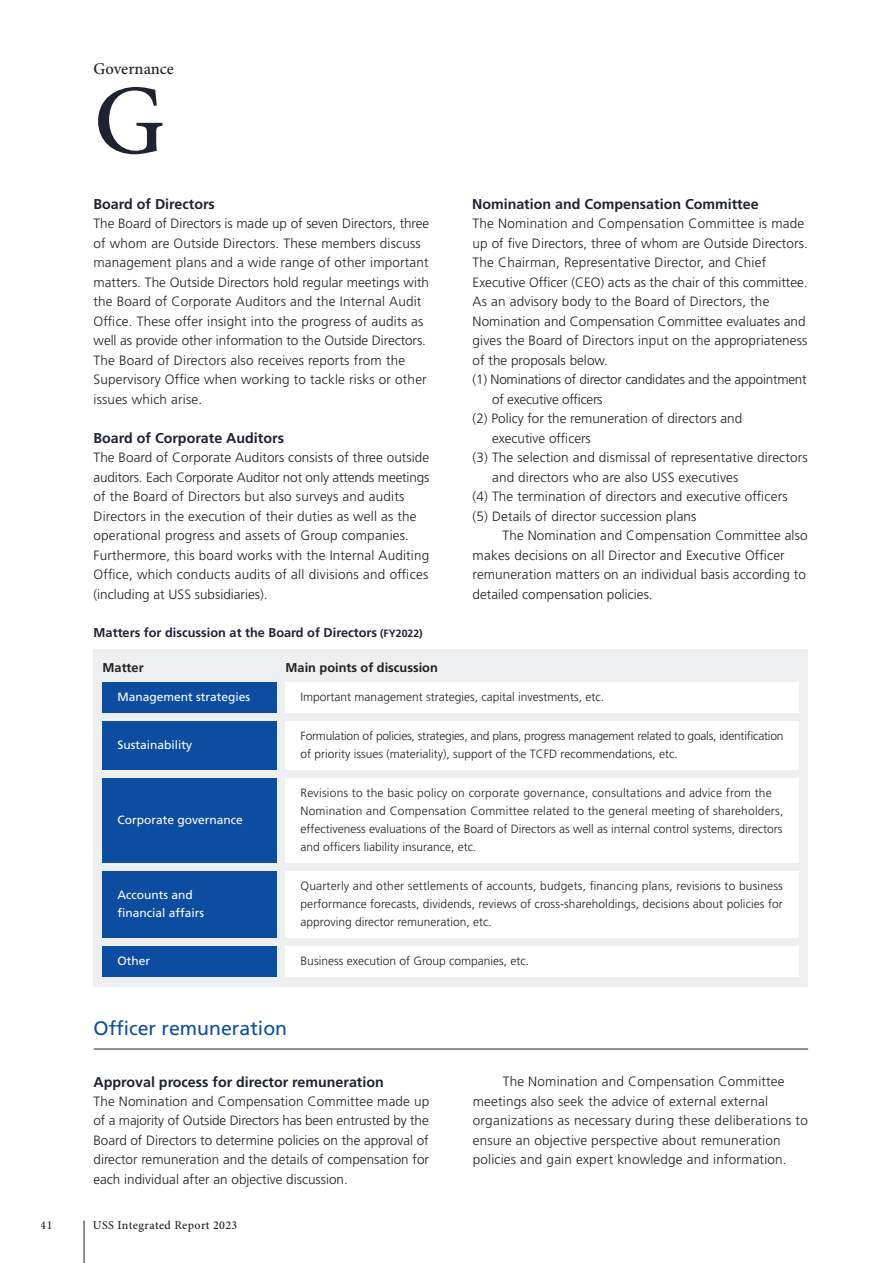
<style>
.page{position:relative;width:893px;height:1263px;background:#fff}
.page>*{position:absolute;margin:0;border:0;box-sizing:border-box;transform-origin:0 0}
.t1{font:500 99px "Minion Pro";color:#1f2231}
.t2{font:19.5px "Frutiger LT Std";color:#0d4da1}
.t3{font:500 16.5px "Minion Pro";color:#231f20}
.t4{font:700 14.25px "Frutiger LT Std";color:#1f2231}
.t5{font:300 13.5px/19.5px "Frutiger LT Std";letter-spacing:.01em;color:#231f20}
.t6{font:300 13.5px "Frutiger LT Std";letter-spacing:-.015em;color:#231f20}
.t7{font:700 12.75px "Frutiger LT Std";color:#1f2231}
.t8{font:700 12.75px "Frutiger LT Std";color:#231f20}
.t9{font:300 12px/18px "Frutiger LT Std";color:#231f20}
.t10{font:300 12px/18px "Frutiger LT Std";letter-spacing:-.02em;color:#231f20}
.t11{font:12px/18px "Frutiger LT Std";color:#fff}
.t12{font:500 12px "Minion Pro";letter-spacing:.03em;color:#231f20}
.s1{font-size:10.5px}
</style>
<div class="page">
<div style="left:94px;top:649px;width:714px;height:338px;background:#edeff0"></div>
<div style="left:103px;top:682px;width:174px;height:30px;background:#0d4da1"></div>
<div style="left:286px;top:682px;width:513px;height:30px;background:#fff"></div>
<div style="left:103px;top:946px;width:174px;height:30px;background:#0d4da1"></div>
<div style="left:286px;top:946px;width:513px;height:30px;background:#fff"></div>
<div style="left:103px;top:721px;width:174px;height:48px;background:#0d4da1"></div>
<div style="left:286px;top:721px;width:513px;height:48px;background:#fff"></div>
<div style="left:103px;top:778px;width:174px;height:84px;background:#0d4da1"></div>
<div style="left:286px;top:778px;width:513px;height:84px;background:#fff"></div>
<div style="left:103px;top:871px;width:174px;height:66px;background:#0d4da1"></div>
<div style="left:286px;top:871px;width:513px;height:66px;background:#fff"></div>
<hr style="left:94px;top:1049px;width:714px;height:1px;background:#231f20">
<hr style="left:84px;top:1220px;width:1px;height:43px;background:#231f20">
<p class="t3" style="left:94px;top:59px;width:82px">Governance</p>
<h1 class="t1" style="left:94px;top:62px;width:72px">G</h1>
<p class="t4" style="left:93px;top:196px;width:123px">Board of Directors</p>
<p class="t5" style="left:94px;top:214px;width:337px">The Board of Directors is made up of seven Directors, three of whom are Outside Directors. These members discuss management plans and a wide range of other important matters. The Outside Directors hold regular meetings with the Board of Corporate Auditors and the Internal Audit Office. These offer insight into the progress of audits as well as provide other information to the Outside Directors.<br>The Board of Directors also receives reports from the Supervisory Office when working to tackle risks or other issues which arise.</p>
<p class="t4" style="left:93px;top:430px;width:192px">Board of Corporate Auditors</p>
<p class="t5" style="left:94px;top:448px;width:337px">The Board of Corporate Auditors consists of three outside auditors. Each Corporate Auditor not only attends meetings of the Board of Directors but also surveys and audits Directors in the execution of their duties as well as the operational progress and assets of Group companies.<br>Furthermore, this board works with the Internal Auditing Office, which conducts audits of all divisions and offices (including at USS subsidiaries).</p>
<p class="t4" style="left:472px;top:196px;width:288px">Nomination and Compensation Committee</p>
<p class="t5" style="left:473px;top:214px;width:333px">The Nomination and Compensation Committee is made</p>
<p class="t5" style="left:473px;top:234px;width:337px">up of five Directors, three of whom are Outside Directors.</p>
<p class="t5" style="left:473px;top:253px;width:295px">The Chairman, Representative Director, and Chief</p>
<p class="t5" style="left:473px;top:273px;width:336px">Executive Officer (CEO) acts as the chair of this committee.</p>
<p class="t5" style="left:473px;top:292px;width:298px">As an advisory body to the Board of Directors, the</p>
<p class="t5" style="left:473px;top:312px;width:334px">Nomination and Compensation Committee evaluates and</p>
<p class="t5" style="left:473px;top:331px;width:336px">gives the Board of Directors input on the appropriateness</p>
<p class="t5" style="left:473px;top:350px;width:137px">of the proposals below.</p>
<p class="t6" style="left:473px;top:372px;width:336px">(1) Nominations of director candidates and the appointment</p>
<p class="t6" style="left:492px;top:391px;width:112px">of executive officers</p>
<p class="t5" style="left:473px;top:409px;width:271px">(2) Policy for the remuneration of directors and</p>
<p class="t5" style="left:492px;top:428px;width:100px">executive officers</p>
<p class="t5" style="left:473px;top:448px;width:336px">(3) The selection and dismissal of representative directors</p>
<p class="t5" style="left:492px;top:467px;width:248px">and directors who are also USS executives</p>
<p class="t5" style="left:473px;top:487px;width:316px">(4) The termination of directors and executive officers</p>
<p class="t5" style="left:473px;top:506px;width:225px">(5) Details of director succession plans</p>
<p class="t5" style="left:503px;top:526px;width:306px">The Nomination and Compensation Committee also</p>
<p class="t5" style="left:473px;top:545px;width:314px">makes decisions on all Director and Executive Officer</p>
<p class="t5" style="left:473px;top:565px;width:335px">remuneration matters on an individual basis according to</p>
<p class="t5" style="left:473px;top:584px;width:182px">detailed compensation policies.</p>
<p class="t7" style="left:94px;top:625px;width:331px">Matters for discussion at the Board of Directors <span class="s1">(FY2022)</span></p>
<p class="t8" style="left:103px;top:660px;width:43px">Matter</p>
<p class="t8" style="left:286px;top:660px;width:154px">Main points of discussion</p>
<p class="t11" style="left:118px;top:688px;width:134px">Management strategies</p>
<p class="t9" style="left:301px;top:688px;width:305px">Important management strategies, capital investments, etc.</p>
<p class="t11" style="left:118px;top:736px;width:76px">Sustainability</p>
<p class="t10" style="left:301px;top:727px;width:484px">Formulation of policies, strategies, and plans, progress management related to goals, identification of priority issues (materiality), support of the TCFD recommendations, etc.</p>
<p class="t11" style="left:118px;top:811px;width:127px">Corporate governance</p>
<p class="t9" style="left:301px;top:784px;width:484px">Revisions to the basic policy on corporate governance, consultations and advice from the Nomination and Compensation Committee related to the general meeting of shareholders, effectiveness evaluations of the Board of Directors as well as internal control systems, directors and officers liability insurance, etc.</p>
<p class="t11" style="left:118px;top:886px;width:88px">Accounts and financial affairs</p>
<p class="t9" style="left:301px;top:877px;width:484px;text-align:justify">Quarterly and other settlements of accounts, budgets, financing plans, revisions to business performance forecasts, dividends, reviews of cross-shareholdings, decisions about policies for approving director remuneration, etc.</p>
<p class="t11" style="left:118px;top:952px;width:34px">Other</p>
<p class="t9" style="left:301px;top:952px;width:230px">Business execution of Group companies, etc.</p>
<h2 class="t2" style="left:94px;top:1017px;width:195px">Officer remuneration</h2>
<p class="t4" style="left:93px;top:1073px;width:292px">Approval process for director remuneration</p>
<p class="t5" style="left:93px;top:1092px;width:337px;text-align:justify">The Nomination and Compensation Committee made up of a majority of Outside Directors has been entrusted by the Board of Directors to determine policies on the approval of director remuneration and the details of compensation for each individual after an objective discussion.</p>
<p class="t12" style="left:41px;top:1218px;width:13px">41</p>
<p class="t12" style="left:93px;top:1217px;width:146px">USS Integrated Report 2023</p>
<p class="t5" style="left:473px;top:1072px;width:337px;text-indent:30px">The Nomination and Compensation Committee meetings also seek the advice of external external organizations as necessary during these deliberations to ensure an objective perspective about remuneration policies and gain expert knowledge and information.</p>
</div>
